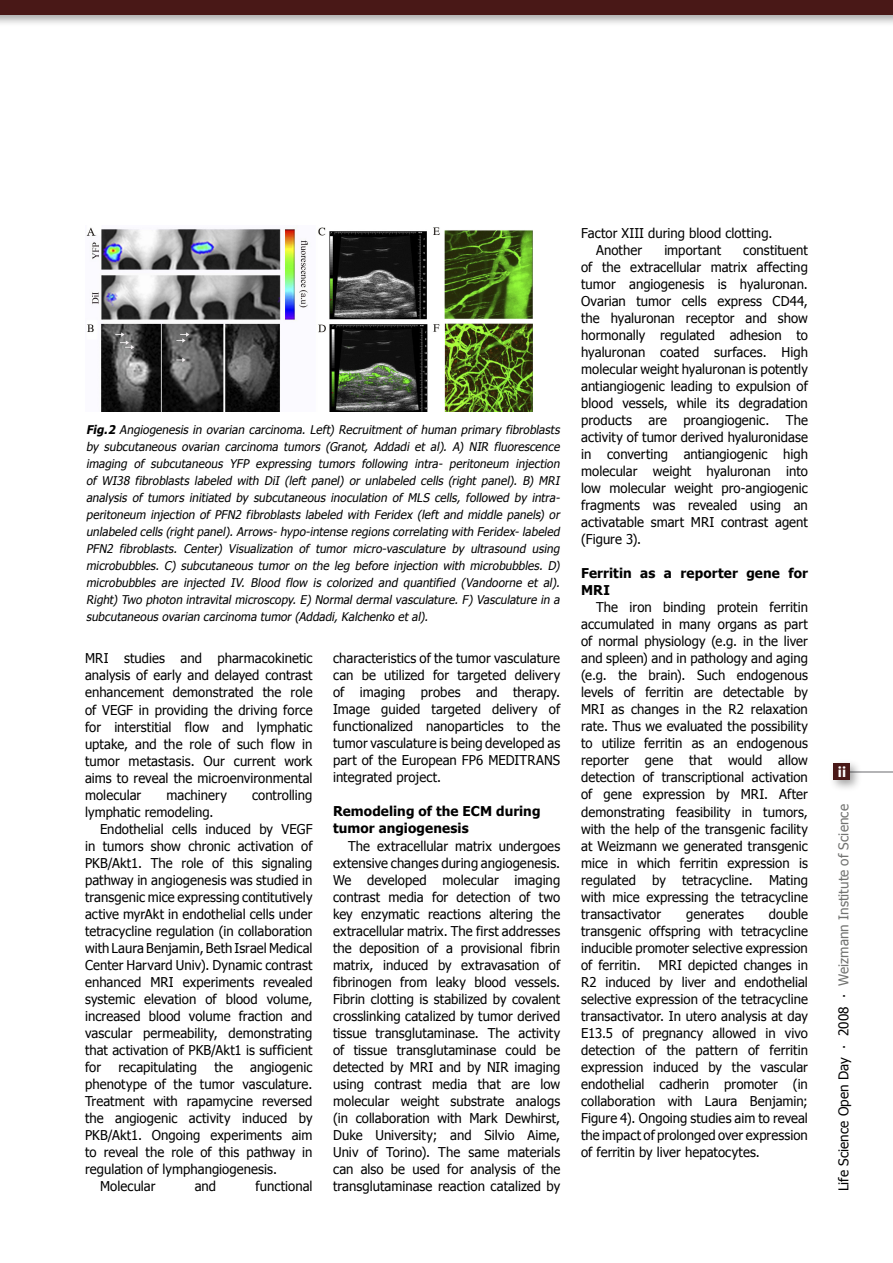
<style>
.page{position:relative;width:893px;height:1263px;background:#fff}
.page>*{position:absolute;margin:0;border:0;box-sizing:border-box;transform-origin:0 0}
.t1{font:700 15px "Myriad";color:#fff}
.t2{font:13.5px/17px "Tahoma";letter-spacing:.005em;color:#000;text-align:justify}
.t3{font:700 13.5px/17px "Tahoma";letter-spacing:.005em;color:#000}
.t4{font:13.5px "Tahoma";letter-spacing:.005em;color:#717270}
.t5{font:italic 12px/17px "Tahoma";letter-spacing:.005em;color:#000;text-align:justify}
.s1{font-weight:700}
.s2{color:#000}
</style>
<div class="page">
<hr style="left:839px;top:771px;width:54px;height:1px;background:#7b7b7d">
<div style="left:829px;top:758px;width:39px;height:39px;background:#000;opacity:.35"></div>
<div style="left:833px;top:763px;width:17px;height:16px;background:#491817"></div>
<div style="left:0;top:0;width:893px;height:32px;background:#000;opacity:.35"></div>
<div style="left:0;top:0;width:893px;height:15px;background:#491817"></div>
<img style="left:86px;top:227px;width:447px;height:184px">
<p class="t5" style="left:86px;top:420px;width:478px"><span class="s1">Fig.2</span> Angiogenesis in ovarian carcinoma. Left) Recruitment of human primary fibroblasts by subcutaneous ovarian carcinoma tumors (Granot, Addadi et al). A) NIR fluorescence imaging of subcutaneous YFP expressing tumors following intra- peritoneum injection of WI38 fibroblasts labeled with DiI (left panel) or unlabeled cells (right panel). B) MRI analysis of tumors initiated by subcutaneous inoculation of MLS cells, followed by intra&shy;peritoneum injection of PFN2 fibroblasts labeled with Feridex (left and middle panels) or unlabeled cells (right panel). Arrows- hypo-intense regions correlating with Feridex- labeled PFN2 fibroblasts. Center) Visualization of tumor micro-vasculature by ultrasound using microbubbles. C) subcutaneous tumor on the leg before injection with microbubbles. D) microbubbles are injected IV. Blood flow is colorized and quantified (Vandoorne et al).<br>Right) Two photon intravital microscopy. E) Normal dermal vasculature. F) Vasculature in a subcutaneous ovarian carcinoma tumor (Addadi, Kalchenko et al).</p>
<p class="t2" style="left:85px;top:649px;width:229px">MRI studies and pharmacokinetic analysis of early and delayed contrast enhancement demonstrated the role of VEGF in providing the driving force for interstitial flow and lymphatic uptake, and the role of such flow in tumor metastasis. Our current work aims to reveal the microenvironmental molecular</p>
<p class="t2" style="left:166px;top:785px;width:62px">machinery</p>
<p class="t2" style="left:252px;top:785px;width:62px">controlling</p>
<p class="t2" style="left:85px;top:802px;width:130px">lymphatic remodeling.</p>
<p class="t2" style="left:100px;top:819px;width:214px">Endothelial cells induced by VEGF</p>
<p class="t2" style="left:85px;top:836px;width:229px">in tumors show chronic activation of</p>
<p class="t2" style="left:85px;top:854px;width:229px">PKB/Akt1. The role of this signaling</p>
<p class="t2" style="left:85px;top:871px;width:229px">pathway in angiogenesis was studied in</p>
<p class="t2" style="left:85px;top:888px;width:229px">transgenic mice expressing contitutively</p>
<p class="t2" style="left:85px;top:905px;width:229px">active myrAkt in endothelial cells under</p>
<p class="t2" style="left:85px;top:922px;width:229px">tetracycline regulation (in collaboration</p>
<p class="t2" style="left:85px;top:939px;width:229px">with Laura Benjamin, Beth Israel Medical</p>
<p class="t2" style="left:85px;top:956px;width:229px">Center Harvard Univ). Dynamic contrast</p>
<p class="t2" style="left:85px;top:973px;width:229px">enhanced MRI experiments revealed</p>
<p class="t2" style="left:85px;top:990px;width:229px">systemic elevation of blood volume,</p>
<p class="t2" style="left:85px;top:1007px;width:229px">increased blood volume fraction and</p>
<p class="t2" style="left:85px;top:1024px;width:229px">vascular permeability, demonstrating</p>
<p class="t2" style="left:85px;top:1041px;width:229px">that activation of PKB/Akt1 is sufficient</p>
<p class="t2" style="left:85px;top:1058px;width:18px">for</p>
<p class="t2" style="left:118px;top:1058px;width:80px">recapitulating</p>
<p class="t2" style="left:214px;top:1058px;width:20px">the</p>
<p class="t2" style="left:250px;top:1058px;width:64px">angiogenic</p>
<p class="t2" style="left:85px;top:1075px;width:229px">phenotype of the tumor vasculature.</p>
<p class="t2" style="left:85px;top:1092px;width:229px">Treatment with rapamycine reversed</p>
<p class="t2" style="left:85px;top:1109px;width:229px">the angiogenic activity induced by</p>
<p class="t2" style="left:85px;top:1126px;width:229px">PKB/Akt1. Ongoing experiments aim</p>
<p class="t2" style="left:85px;top:1143px;width:229px">to reveal the role of this pathway in</p>
<p class="t2" style="left:85px;top:1160px;width:193px">regulation of lymphangiogenesis.</p>
<p class="t2" style="left:100px;top:1177px;width:57px">Molecular</p>
<p class="t2" style="left:195px;top:1177px;width:23px">and</p>
<p class="t2" style="left:255px;top:1177px;width:59px">functional</p>
<p class="t2" style="left:333px;top:649px;width:229px">characteristics of the tumor vasculature can be utilized for targeted delivery of imaging probes and therapy.<br>Image guided targeted delivery of functionalized nanoparticles to the tumor vasculature is being developed as part of the European FP6 MEDITRANS integrated project.</p>
<p class="t3" style="left:333px;top:802px;width:209px">Remodeling of the ECM during tumor angiogenesis</p>
<p class="t2" style="left:333px;top:836px;width:229px;text-indent:15px">The extracellular matrix undergoes extensive changes during angiogenesis.<br>We developed molecular imaging contrast media for detection of two key enzymatic reactions altering the extracellular matrix. The first addresses the deposition of a provisional fibrin matrix, induced by extravasation of fibrinogen from leaky blood vessels.<br>Fibrin clotting is stabilized by covalent crosslinking catalized by tumor derived tissue transglutaminase. The activity of tissue transglutaminase could be detected by MRI and by NIR imaging using contrast media that are low molecular weight substrate analogs (in collaboration with Mark Dewhirst, Duke University; and Silvio Aime, Univ of Torino). The same materials can also be used for analysis of the transglutaminase reaction catalized by</p>
<p class="t2" style="left:596px;top:224px;width:178px;text-indent:-15px">Factor XIII during blood clotting.<br>Another</p>
<p class="t2" style="left:581px;top:241px;width:228px;text-indent:162px">constituent of the extracellular matrix affecting tumor angiogenesis is hyaluronan.<br>Ovarian tumor cells express CD44, the hyaluronan receptor and show hormonally regulated adhesion to hyaluronan coated surfaces. High molecular weight hyaluronan is potently antiangiogenic leading to expulsion of blood vessels, while its degradation products are proangiogenic. The activity of tumor derived hyaluronidase in converting antiangiogenic high molecular weight hyaluronan into low molecular weight pro-angiogenic fragments was revealed using an activatable smart MRI contrast agent (Figure 3).</p>
<p class="t3" style="left:581px;top:564px;width:228px">Ferritin as a reporter gene for<br>MRI</p>
<p class="t2" style="left:581px;top:598px;width:228px;text-indent:15px">The iron binding protein ferritin accumulated in many organs as part of normal physiology (e.g. in the liver and spleen) and in pathology and aging (e.g. the brain). Such endogenous levels of ferritin are detectable by MRI as changes in the R2 relaxation rate. Thus we evaluated the possibility to utilize ferritin as an endogenous reporter gene that would allow detection of transcriptional activation of gene expression by MRI. After demonstrating feasibility in tumors, with the help of the transgenic facility at Weizmann we generated transgenic mice in which ferritin expression is regulated by tetracycline. Mating with mice expressing the tetracycline transactivator</p>
<p class="t2" style="left:664px;top:241px;width:58px">important</p>
<p class="t2" style="left:581px;top:904px;width:228px;text-indent:188px">double transgenic offspring with tetracycline inducible promoter selective expression of ferritin.</p>
<p class="t2" style="left:686px;top:904px;width:59px">generates</p>
<p class="t2" style="left:581px;top:955px;width:228px;text-indent:77px">MRI depicted changes in R2 induced by liver and endothelial selective expression of the tetracycline transactivator. In utero analysis at day E13.5 of pregnancy allowed in vivo detection of the pattern of ferritin expression induced by the vascular endothelial cadherin promoter (in collaboration with Laura Benjamin; Figure 4). Ongoing studies aim to reveal the impact of prolonged over expression of ferritin by liver hepatocytes.</p>
<p class="t1" style="left:838px;top:764px;width:10px">ii</p>
<p class="t4" style="left:834px;top:1191px;width:389px;rotate:-90deg"><span class="s2">Life Science Open Day ∙ 2008 ∙</span> Weizmann Institute of Science</p>
</div>
